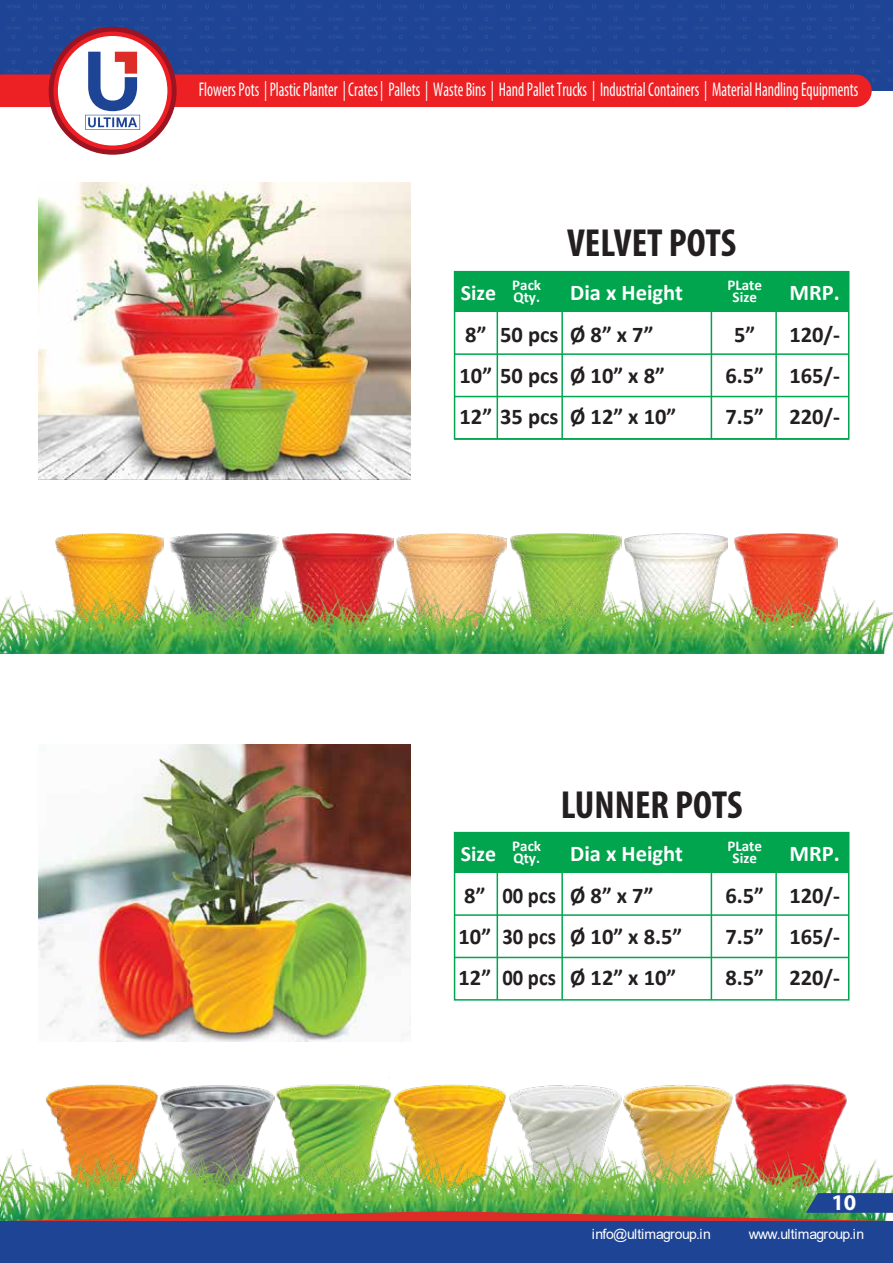
<style>
.page{position:relative;width:893px;height:1263px;background:#fff}
.page>*{position:absolute;margin:0;border:0;box-sizing:border-box;transform-origin:0 0}
.t1{font:700 condensed 39.3px "Myriad Pro";color:#231f20}
.t2{font:700 22.5px/41.1px "Calibri";color:#231f20}
.t3{font:700 22.5px "Calibri";color:#fff}
.t4{font:700 22.5px/41.1px "Calibri";color:#231f20;text-align:justify;scale:.92 1}
.t5{font:700 22.5px "Myriad Pro";color:#fff}
.t6{font:700 21.9px "Calibri";color:#fff}
.t7{font:condensed 19.95px "Myriad Pro";color:#fff;scale:.79 1}
.t8{font:700 15px/12px "Calibri";color:#fff;text-align:center}
.t9{font:14.1px "Arial";letter-spacing:-.025em;color:#fff}
.t10{font:14.1px "Arial";letter-spacing:-.055em;color:#fff}
</style>
<div class="page">
<div style="left:0;top:0;width:893px;height:91px;background:#1e4495"></div>
<img style="left:39px;top:182px;width:371px;height:297px">
<img style="left:39px;top:744px;width:371px;height:297px">
<svg style="left:49px;top:27px;width:128px;height:128px"></svg>
<svg style="left:54px;top:32px;width:118px;height:118px"></svg>
<div style="left:58px;top:36px;width:109px;height:109px;background:#fff;border-radius:50%"></div>
<svg style="left:0;top:52px;width:872px;height:78px"></svg>
<img style="left:274px;top:1084px;width:118px;height:22px">
<img style="left:738px;top:1084px;width:109px;height:22px">
<img style="left:625px;top:1085px;width:113px;height:21px">
<img style="left:509px;top:1085px;width:116px;height:21px">
<img style="left:45px;top:1084px;width:113px;height:22px">
<img style="left:393px;top:1084px;width:113px;height:22px">
<img style="left:160px;top:1085px;width:114px;height:21px">
<img style="left:0;top:1106px;width:893px;height:87px">
<div style="left:0;top:1221px;width:893px;height:42px;background:#1e4495"></div>
<svg style="left:0;top:1193px;width:893px;height:28px;background:#678f49"></svg>
<img style="left:169px;top:533px;width:110px;height:22px">
<img style="left:397px;top:533px;width:109px;height:22px">
<img style="left:734px;top:533px;width:104px;height:22px">
<img style="left:510px;top:533px;width:112px;height:22px">
<img style="left:283px;top:533px;width:111px;height:22px">
<img style="left:624px;top:533px;width:103px;height:22px">
<img style="left:55px;top:533px;width:109px;height:22px">
<img style="left:0;top:555px;width:893px;height:98px">
<div style="left:454px;top:271px;width:395px;height:169px;background:#fff;border:2px solid #00a54e"></div>
<hr style="left:497px;top:272px;width:1px;height:167px;background:#00a54e">
<hr style="left:561px;top:272px;width:2px;height:167px;background:#00a54e">
<hr style="left:711px;top:272px;width:1px;height:167px;background:#00a54e">
<hr style="left:775px;top:272px;width:2px;height:167px;background:#00a54e">
<hr style="left:455px;top:353px;width:394px;height:2px;background:#00a54e">
<hr style="left:455px;top:396px;width:394px;height:1px;background:#00a54e">
<hr style="left:455px;top:438px;width:394px;height:2px;background:#00a54e">
<div style="left:455px;top:272px;width:394px;height:40px;background:#00a54e"></div>
<div style="left:454px;top:832px;width:395px;height:168px;background:#fff;border:2px solid #00a54e"></div>
<hr style="left:497px;top:833px;width:1px;height:167px;background:#00a54e">
<hr style="left:561px;top:833px;width:2px;height:167px;background:#00a54e">
<hr style="left:711px;top:833px;width:1px;height:167px;background:#00a54e">
<hr style="left:775px;top:833px;width:2px;height:167px;background:#00a54e">
<hr style="left:455px;top:914px;width:394px;height:2px;background:#00a54e">
<hr style="left:455px;top:957px;width:394px;height:1px;background:#00a54e">
<div style="left:455px;top:833px;width:394px;height:40px;background:#00a54e"></div>
<p class="t7" style="left:199px;top:77px;width:836px">Flowers Pots | Plastic Planter | Crates | Pallets | Waste Bins | Hand Pallet Trucks | Industrial Containers | Material Handling Equipments</p>
<h1 class="t1" style="left:567px;top:218px;width:170px">VELVET POTS</h1>
<p class="t6" style="left:461px;top:277px;width:82px">Size <sup>Pack</sup></p>
<p class="t8" style="left:513px;top:291px;width:28px">Qty.</p>
<p class="t8" style="left:727px;top:279px;width:36px">PLate<br>Size</p>
<p class="t2" style="left:570px;top:313px;width:108px">Ø 8” x 7”<br>Ø 10” x 8”<br>Ø 12” x 10”</p>
<p class="t3" style="left:570px;top:277px;width:114px">Dia x Height</p>
<p class="t3" style="left:789px;top:277px;width:52px">MRP.</p>
<p class="t2" style="left:460px;top:313px;width:100px">8”<br>10” 50 pcs<br>12” 35 pcs</p>
<p class="t2" style="left:789px;top:313px;width:52px;text-align:justify">120/- 165/- 220/-</p>
<p class="t2" style="left:500px;top:313px;width:60px">50 pcs</p>
<p class="t2" style="left:725px;top:313px;width:40px;text-align:center">5”<br>6.5”<br>7.5”</p>
<h1 class="t1" style="left:561px;top:781px;width:183px">LUNNER POTS</h1>
<p class="t6" style="left:461px;top:838px;width:82px">Size <sup>Pack</sup></p>
<p class="t8" style="left:513px;top:852px;width:28px">Qty.</p>
<p class="t8" style="left:727px;top:840px;width:36px">PLate<br>Size</p>
<p class="t2" style="left:570px;top:874px;width:114px">Ø 8” x 7”<br>Ø 10” x 8.5”<br>Ø 12” x 10”</p>
<p class="t3" style="left:570px;top:838px;width:114px">Dia x Height</p>
<p class="t3" style="left:789px;top:838px;width:52px">MRP.</p>
<p class="t2" style="left:459px;top:874px;width:34px">8”<br>10”<br>12”</p>
<p class="t2" style="left:789px;top:874px;width:52px;text-align:justify">120/- 165/- 220/-</p>
<p class="t2" style="left:725px;top:874px;width:40px;text-align:justify">6.5” 7.5” 8.5”</p>
<p class="t4" style="left:502px;top:874px;width:60px">00 pcs 30 pcs 00 pcs</p>
<p class="t5" style="left:831px;top:1188px;width:26px">10</p>
<p class="t9" style="left:592px;top:1224px;width:120px">info@ultimagroup.in</p>
<p class="t10" style="left:749px;top:1224px;width:117px">www.ultimagroup.in</p>
</div>
